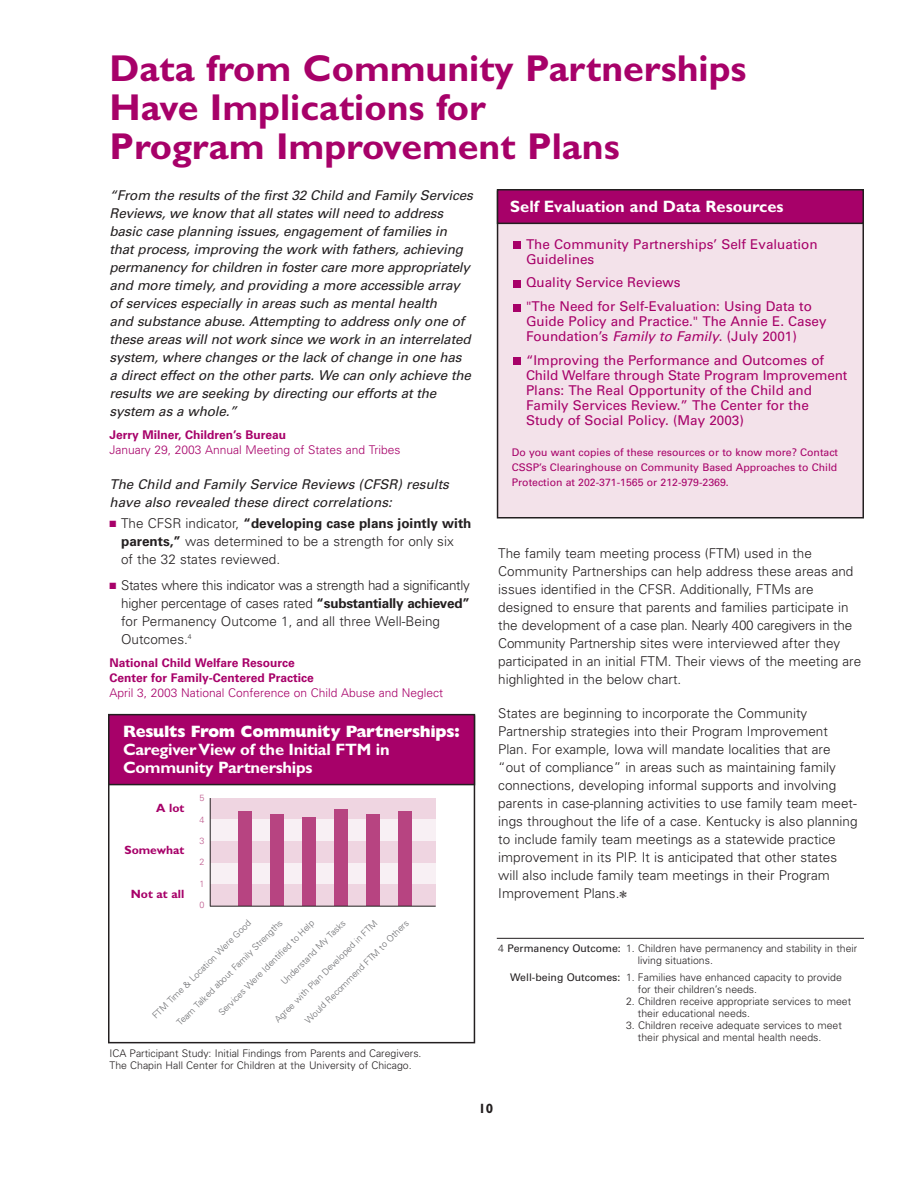
<style>
.page{position:relative;width:918px;height:1188px;background:#fff}
.page>*{position:absolute;margin:0;border:0;box-sizing:border-box;transform-origin:0 0}
.t1{font:700 37.5px/39px "Gill Sans";color:#a70169}
.t2{font:700 16.5px/18px "Gill Sans";letter-spacing:-.015em;color:#fff}
.t3{font:800 16.5px "Gill Sans";letter-spacing:-.02em;color:#fff}
.t4{font:300 13.5px/18px "Univers";color:#231f20}
.t5{font:italic 13.5px/18px "Univers";letter-spacing:-.01em;color:#231f20}
.t6{font:13.5px/15px "Univers";color:#a70169}
.t7{font:700 13.5px "Gill Sans";color:#231f20}
.t8{font:300 12px "Univers";color:#a70169}
.t9{font:700 12px/15px "Univers";color:#a70169}
.t10{font:700 12px "Gill Sans";color:#a70169}
.t11{font:300 10.5px/12px "Univers";color:#231f20}
.t12{font:10.5px/15px "Univers";color:#a70169;text-align:justify}
.t13{font:300 9px "Univers";color:#6c6d70}
.t14{font:300 9px "Univers";color:#be5a8d}
.s1{color:#a70169}
.s2{font-weight:700}
.s3{font-style:italic}
.s4{font-weight:400}
</style>
<div class="page">
<div style="left:108px;top:715px;width:367px;height:328px;border:2px solid #231f20"></div>
<div style="left:109px;top:715px;width:365px;height:70px;background:#a70169"></div>
<div style="left:108px;top:714px;width:367px;height:71px;border:2px solid #231f20"></div>
<div style="left:498px;top:191px;width:365px;height:327px;background:#f3e2ea"></div>
<div style="left:513px;top:358px;width:7px;height:7px;background:#a70169"></div>
<div style="left:513px;top:304px;width:7px;height:7px;background:#a70169"></div>
<div style="left:513px;top:280px;width:7px;height:7px;background:#a70169"></div>
<div style="left:513px;top:242px;width:7px;height:7px;background:#a70169"></div>
<div style="left:497px;top:190px;width:367px;height:329px;border:2px solid #231f20"></div>
<div style="left:498px;top:190px;width:365px;height:33px;background:#a70169"></div>
<div style="left:497px;top:189px;width:367px;height:35px;border:2px solid #231f20"></div>
<div style="left:210px;top:798px;width:226px;height:22px;background:#efd5e1"></div>
<div style="left:210px;top:820px;width:226px;height:21px;background:#f8f0f4"></div>
<div style="left:210px;top:841px;width:226px;height:22px;background:#efd5e1"></div>
<div style="left:210px;top:863px;width:226px;height:21px;background:#f8f0f4"></div>
<div style="left:210px;top:884px;width:226px;height:22px;background:#efd5e1"></div>
<div style="left:239px;top:811px;width:13px;height:95px;background:#b74481"></div>
<div style="left:271px;top:815px;width:13px;height:91px;background:#b74481"></div>
<div style="left:302px;top:818px;width:14px;height:88px;background:#b74481"></div>
<div style="left:334px;top:809px;width:14px;height:97px;background:#b74481"></div>
<div style="left:366px;top:815px;width:14px;height:91px;background:#b74481"></div>
<div style="left:398px;top:811px;width:13px;height:95px;background:#b74481"></div>
<hr style="left:210px;top:798px;width:1px;height:108px;background:#231f20">
<hr style="left:210px;top:906px;width:226px;height:1px;background:#231f20">
<hr style="left:497px;top:938px;width:367px;height:1px;background:#231f20">
<h1 class="t1" style="left:110px;top:53px;width:639px">Data from Community Partnerships<br>Have Implications for<br>Program Improvement Plans</h1>
<p class="t5" style="left:109px;top:188px;width:365px">“From the results of the first 32 Child and Family Services Reviews, we know that all states will need to address basic case planning issues, engagement of families in that process, improving the work with fathers, achieving permanency for children in foster care more appropriately and more timely, and providing a more accessible array of services especially in areas such as mental health<br>and substance abuse. Attempting to address only one of these areas will not work since we work in an interrelated system, where changes or the lack of change in one has<br>a direct effect on the other parts. We can only achieve the results we are seeking by directing our efforts at the system as a whole.”</p>
<p class="t9" style="left:109px;top:429px;width:178px">Jerry Milner, Children’s Bureau</p>
<p class="t8" style="left:109px;top:446px;width:292px">January 29, 2003 Annual Meeting of States and Tribes</p>
<p class="t5" style="left:109px;top:476px;width:341px">The Child and Family Service Reviews (CFSR) results have also revealed these direct correlations:</p>
<p class="t4" style="left:121px;top:515px;width:352px;text-indent:-12px"><span class="s1">■</span> The CFSR indicator, <span class="s2">“developing case plans jointly with parents,”</span> was determined to be a strength for only six<br>of the 32 states reviewed.</p>
<p class="t4" style="left:121px;top:577px;width:350px;text-indent:-12px"><span class="s1">■</span> States where this indicator was a strength had a significantly higher percentage of cases rated <span class="s2">“substantially achieved” </span>for Permanency Outcome 1, and all three Well-Being Outcomes.<sup>4</sup></p>
<p class="t9" style="left:109px;top:656px;width:206px">National Child Welfare Resource<br>Center for Family-Centered Practice</p>
<p class="t8" style="left:109px;top:688px;width:335px">April 3, 2003 National Conference on Child Abuse and Neglect</p>
<p class="t3" style="left:123px;top:726px;width:339px">Results From Community Partnerships:</p>
<p class="t2" style="left:123px;top:742px;width:268px">Caregiver View of the Initial FTM in<br>Community Partnerships</p>
<p class="t10" style="left:156px;top:804px;width:30px">A lot</p>
<p class="t10" style="left:124px;top:846px;width:61px">Somewhat</p>
<p class="t10" style="left:131px;top:890px;width:55px">Not at all</p>
<p class="t14" style="left:199px;top:795px;width:7px">5</p>
<p class="t14" style="left:199px;top:816px;width:7px">4</p>
<p class="t14" style="left:199px;top:838px;width:7px">3</p>
<p class="t14" style="left:199px;top:859px;width:7px">2</p>
<p class="t14" style="left:199px;top:880px;width:7px">1</p>
<p class="t14" style="left:199px;top:902px;width:7px">0</p>
<p class="t13" style="left:151px;top:1015px;width:137px;rotate:-45deg">FTM Time &amp; Location Were Good</p>
<p class="t13" style="left:274px;top:1019px;width:142px;rotate:-45deg">Agree with Plan Developed in FTM</p>
<p class="t13" style="left:218px;top:1012px;width:132px;rotate:-45deg">Services Were Identified to Help</p>
<p class="t13" style="left:280px;top:981px;width:89px;rotate:-45deg">Understand My Tasks</p>
<p class="t13" style="left:304px;top:1020px;width:144px;rotate:-45deg">Would Recommend FTM to Others</p>
<p class="t13" style="left:176px;top:1022px;width:147px;rotate:-45deg">Team Talked about Family Strengths</p>
<p class="t11" style="left:110px;top:1048px;width:314px;line-height:12.6px">ICA Participant Study: Initial Findings from Parents and Caregivers.<br>The Chapin Hall Center for Children at the University of Chicago.</p>
<p class="t2" style="left:510px;top:200px;width:275px">Self Evaluation and Data Resources</p>
<p class="t6" style="left:526px;top:238px;width:293px">The Community Partnerships’ Self Evaluation<br>Guidelines</p>
<p class="t6" style="left:526px;top:272px;width:287px;line-height:23.7px">Quality Service Reviews<br>"The Need for Self-Evaluation: Using Data to</p>
<p class="t6" style="left:526px;top:315px;width:302px">Guide Policy and Practice." The Annie E. Casey<br>Foundation’s <span class="s3">Family to Family</span>. (July 2001)</p>
<p class="t6" style="left:526px;top:354px;width:323px">“Improving the Performance and Outcomes of Child Welfare through State Program Improvement Plans: The Real Opportunity of the Child and Family Services Review.” The Center for the Study of Social Policy. (May 2003)</p>
<p class="t12" style="left:512px;top:446px;width:328px">Do you want copies of these resources or to know more? Contact CSSP’s Clearinghouse on Community Based Approaches to Child Protection at 202-371-1565 or 212-979-2369.</p>
<p class="t4" style="left:498px;top:546px;width:364px">The family team meeting process (FTM) used in the Community Partnerships can help address these areas and issues identified in the CFSR. Additionally, FTMs are designed to ensure that parents and families participate in the development of a case plan. Nearly 400 caregivers in the Community Partnership sites were interviewed after they participated in an initial FTM. Their views of the meeting are highlighted in the below chart.</p>
<p class="t4" style="left:498px;top:706px;width:361px">States are beginning to incorporate the Community Partnership strategies into their Program Improvement Plan. For example, Iowa will mandate localities that are “out of compliance” in areas such as maintaining family connections, developing informal supports and involving parents in case-planning activities to use family team meet&shy;ings throughout the life of a case. Kentucky is also planning to include family team meetings as a statewide practice improvement in its PIP. It is anticipated that other states will also include family team meetings in their Program Improvement Plans.❃</p>
<p class="t11" style="left:498px;top:943px;width:361px;text-align:center">4 <span class="s4">Permanency Outcome:</span> 1. Children have permanency and stability in their living situations.</p>
<p class="t11" style="left:638px;top:972px;width:205px;text-indent:-128px"><span class="s4">Well-being Outcomes:</span> 1. Families have enhanced capacity to provide for their children’s needs.</p>
<p class="t11" style="left:638px;top:996px;width:215px;text-indent:-12px">2. Children receive appropriate services to meet their educational needs.</p>
<p class="t11" style="left:638px;top:1020px;width:205px;text-indent:-12px">3. Children receive adequate services to meet their physical and mental health needs.</p>
<p class="t7" style="left:479px;top:1104px;width:16px">10</p>
</div>
